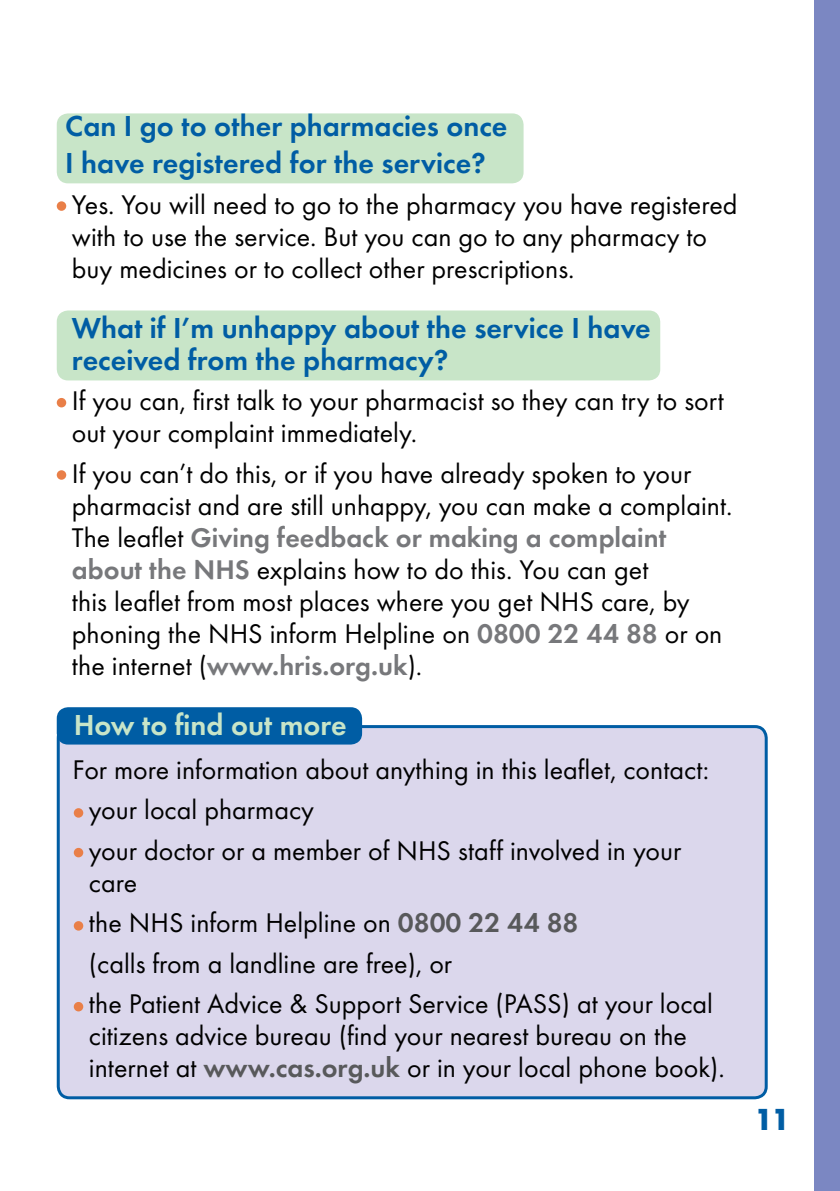
<style>
.page{position:relative;width:840px;height:1191px;background:#fff}
.page>*{position:absolute;margin:0;border:0;box-sizing:border-box;transform-origin:0 0}
.t1{font:600 30px/36.6px "Futura T";color:#005da4}
.t2{font:600 30px "Futura T";color:#c8e5c8}
.t3{font:28px/32px "Futura T";color:#000}
.t4{font:700 28px "Futura";color:#005da4}
.s1{font-weight:600;color:#77787b}
.s2{font-weight:600;color:#58595b}
</style>
<div class="page">
<div style="left:814px;top:0;width:25px;height:1191px;background:#7b87c2"></div>
<div style="left:57px;top:310px;width:603px;height:70px;background:#c8e5c8;border-radius:11px"></div>
<div style="left:57px;top:113px;width:466px;height:70px;background:#c8e5c8;border-radius:11px"></div>
<div style="left:58px;top:726px;width:707px;height:371px;background:#dbd7ec;border-radius:11px"></div>
<div style="left:57px;top:725px;width:710px;height:374px;border:3px solid #005da4;border-radius:11px"></div>
<div style="left:57px;top:707px;width:305px;height:37px;background:#005da4;border-radius:11px"></div>
<div style="left:74px;top:808px;width:9px;height:9px;background:#e97f48;border-radius:50%"></div>
<div style="left:74px;top:848px;width:9px;height:9px;background:#e97f48;border-radius:50%"></div>
<div style="left:74px;top:921px;width:9px;height:9px;background:#e97f48;border-radius:50%"></div>
<div style="left:74px;top:1002px;width:9px;height:9px;background:#e97f48;border-radius:50%"></div>
<div style="left:57px;top:201px;width:9px;height:10px;background:#e97f48;border-radius:50%"></div>
<div style="left:57px;top:398px;width:9px;height:9px;background:#e97f48;border-radius:50%"></div>
<div style="left:57px;top:470px;width:9px;height:10px;background:#e97f48;border-radius:50%"></div>
<p class="t1" style="left:65px;top:108px;width:443px">Can I go to other pharmacies once<br>I have registered for the service?</p>
<p class="t3" style="left:72px;top:188px;width:666px">Yes. You will need to go to the pharmacy you have registered with to use the service. But you can go to any pharmacy to buy medicines or to collect other prescriptions.</p>
<p class="t1" style="left:72px;top:311px;width:580px;line-height:32px">What if I’m unhappy about the service I have received from the pharmacy?</p>
<p class="t3" style="left:72px;top:385px;width:653px">If you can, first talk to your pharmacist so they can try to sort out your complaint immediately.</p>
<p class="t3" style="left:72px;top:457px;width:661px">If you can’t do this, or if you have already spoken to your pharmacist and are still unhappy, you can make a complaint.<br>The leaflet <span class="s1">Giving feedback or making a complaint about the NHS</span> explains how to do this. You can get<br>this leaflet from most places where you get NHS care, by phoning the NHS inform Helpline on <span class="s1">0800 22 44 88</span> or on the internet (<span class="s1">www.hris.org.uk</span>).</p>
<p class="t2" style="left:74px;top:707px;width:274px">How to find out more</p>
<p class="t3" style="left:89px;top:749px;width:621px;line-height:40.6px;text-indent:-16px">For more information about anything in this leaflet, contact: your local pharmacy<br>your doctor or a member of NHS staff involved in your</p>
<p class="t3" style="left:89px;top:862px;width:625px;line-height:40.6px">care<br>the NHS inform Helpline on <span class="s2">0800 22 44 88<br></span>(calls from a landline are free), or<br>the Patient Advice &amp; Support Service (PASS) at your local</p>
<p class="t3" style="left:89px;top:1020px;width:637px">citizens advice bureau (find your nearest bureau on the internet at <span class="s2">www.cas.org.uk</span> or in your local phone book).</p>
<p class="t4" style="left:753px;top:1100px;width:38px">11</p>
</div>
